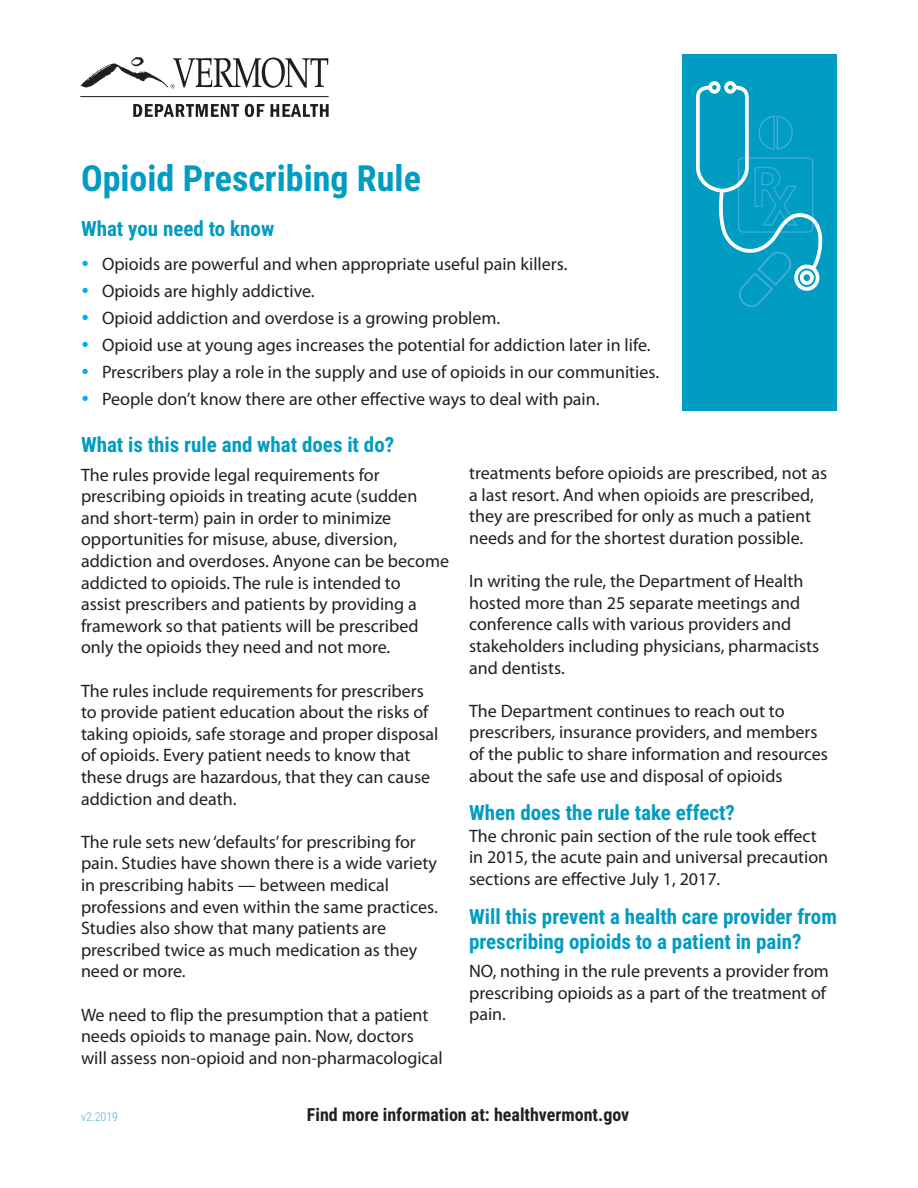
<style>
.page{position:relative;width:918px;height:1188px;background:#fff}
.page>*{position:absolute;margin:0;border:0;box-sizing:border-box;transform-origin:0 0}
.t1{font:700 36px "Roboto Condensed";color:#009cc2}
.t2{font:700 21px/25.2px "Roboto Condensed";color:#009cc2}
.t3{font:18px/21.6px "Myriad Pro";color:#231f20}
.t4{font:700 18px "Roboto Condensed";color:#231f20}
.t5{font:300 12px "Roboto Condensed";color:#54afce}
.s1{color:#00aeef}
</style>
<div class="page">
<div style="left:682px;top:54px;width:155px;height:356px;background:#009cc2"></div>
<svg style="left:696px;top:81px;width:127px;height:226px"></svg>
<hr style="left:80px;top:96px;width:249px;height:1px;background:#201d1e">
<svg style="left:81px;top:57px;width:247px;height:31px"></svg>
<svg style="left:133px;top:104px;width:106px;height:13px"></svg>
<svg style="left:245px;top:104px;width:19px;height:13px"></svg>
<svg style="left:271px;top:104px;width:58px;height:13px"></svg>
<p class="t1" style="left:81px;top:153px;width:341px">Opioid Prescribing Rule</p>
<p class="t2" style="left:81px;top:215px;width:195px">What you need to know</p>
<p class="t3" style="left:81px;top:253px;width:488px"><span class="s1">•</span> Opioids are powerful and when appropriate useful pain killers.</p>
<p class="t3" style="left:81px;top:280px;width:235px"><span class="s1">•</span> Opioids are highly addictive.</p>
<p class="t3" style="left:81px;top:307px;width:421px"><span class="s1">•</span> Opioid addiction and overdose is a growing problem.</p>
<p class="t3" style="left:81px;top:334px;width:571px"><span class="s1">•</span> Opioid use at young ages increases the potential for addiction later in life.</p>
<p class="t3" style="left:81px;top:361px;width:580px"><span class="s1">•</span> Prescribers play a role in the supply and use of opioids in our communities.</p>
<p class="t3" style="left:81px;top:388px;width:520px"><span class="s1">•</span> People don’t know there are other effective ways to deal with pain.</p>
<p class="t2" style="left:81px;top:431px;width:315px">What is this rule and what does it do?</p>
<p class="t3" style="left:81px;top:463px;width:370px">The rules provide legal requirements for prescribing opioids in treating acute (sudden and short-term) pain in order to minimize opportunities for misuse, abuse, diversion, addiction and overdoses. Anyone can be become addicted to opioids. The rule is intended to<br>assist prescribers and patients by providing a framework so that patients will be prescribed only the opioids they need and not more.</p>
<p class="t3" style="left:81px;top:679px;width:359px">The rules include requirements for prescribers to provide patient education about the risks of taking opioids, safe storage and proper disposal of opioids. Every patient needs to know that these drugs are hazardous, that they can cause addiction and death.</p>
<p class="t3" style="left:81px;top:831px;width:358px">The rule sets new ‘defaults’ for prescribing for pain. Studies have shown there is a wide variety in prescribing habits — between medical professions and even within the same practices.<br>Studies also show that many patients are prescribed twice as much medication as they need or more.</p>
<p class="t3" style="left:81px;top:1003px;width:363px">We need to flip the presumption that a patient needs opioids to manage pain. Now, doctors will assess non-opioid and non-pharmacological</p>
<p class="t3" style="left:469px;top:462px;width:360px">treatments before opioids are prescribed, not as a last resort. And when opioids are prescribed, they are prescribed for only as much a patient needs and for the shortest duration possible.</p>
<p class="t3" style="left:469px;top:570px;width:352px">In writing the rule, the Department of Health hosted more than 25 separate meetings and conference calls with various providers and stakeholders including physicians, pharmacists and dentists.</p>
<p class="t3" style="left:469px;top:700px;width:360px">The Department continues to reach out to prescribers, insurance providers, and members of the public to share information and resources about the safe use and disposal of opioids</p>
<p class="t2" style="left:469px;top:799px;width:267px">When does the rule take effect?</p>
<p class="t3" style="left:469px;top:825px;width:361px">The chronic pain section of the rule took effect in 2015, the acute pain and universal precaution sections are effective July 1, 2017.</p>
<p class="t2" style="left:469px;top:903px;width:369px">Will this prevent a health care provider from prescribing opioids to a patient in pain?</p>
<p class="t3" style="left:469px;top:960px;width:361px">NO, nothing in the rule prevents a provider from prescribing opioids as a part of the treatment of pain.</p>
<p class="t5" style="left:81px;top:1109px;width:39px">v2.2019</p>
<p class="t4" style="left:307px;top:1102px;width:324px">Find more information at: healthvermont.gov</p>
</div>
